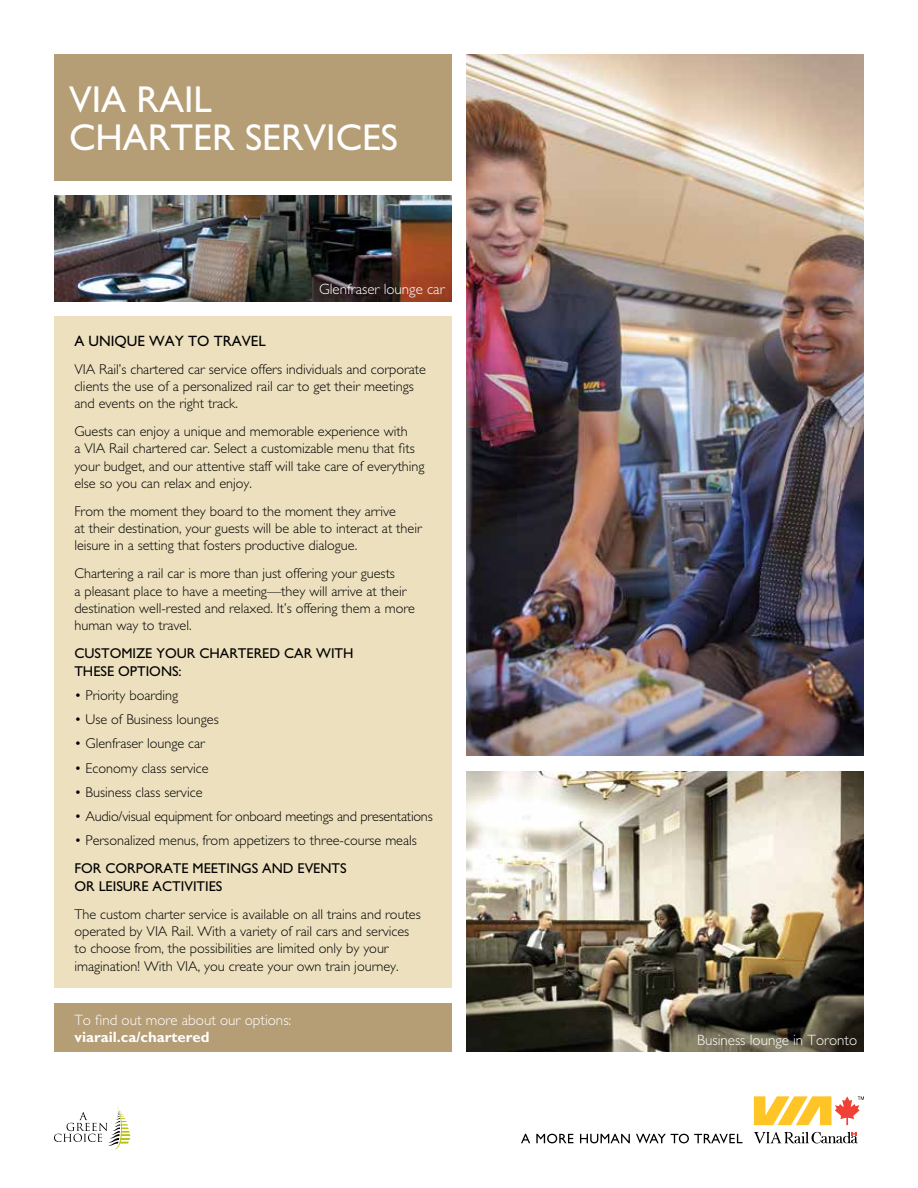
<style>
.page{position:relative;width:918px;height:1188px;background:#fff}
.page>*{position:absolute;margin:0;border:0;box-sizing:border-box;transform-origin:0 0}
.t1{font:37.5px/37.5px "VIA Gill Sans";color:#fff}
.t2{font:300 15px "VIA Gill Sans";color:#fff}
.t3{font:700 15px "VIA Gill Sans";color:#fff}
.t4{font:15px "VIA Gill Sans";color:#000}
.t5{font:300 14.25px/17.2px "VIA Gill Sans";color:#000}
.t6{font:14.25px/17.2px "VIA Gill Sans";color:#000}
</style>
<div class="page">
<img style="left:467px;top:54px;width:397px;height:702px">
<img style="left:467px;top:771px;width:397px;height:281px">
<div style="left:54px;top:54px;width:397px;height:126px;background:#b59d75"></div>
<img style="left:54px;top:195px;width:397px;height:106px">
<div style="left:54px;top:1003px;width:397px;height:49px;background:#b59d75"></div>
<div style="left:54px;top:316px;width:397px;height:672px;background:#ece0be"></div>
<svg style="left:54px;top:1106px;width:76px;height:44px"></svg>
<svg style="left:753px;top:1132px;width:105px;height:11px"></svg>
<svg style="left:754px;top:1096px;width:110px;height:29px"></svg>
<svg style="left:521px;top:1134px;width:9px;height:9px"></svg>
<svg style="left:536px;top:1134px;width:37px;height:9px"></svg>
<svg style="left:580px;top:1134px;width:50px;height:9px"></svg>
<svg style="left:636px;top:1134px;width:107px;height:9px"></svg>
<h1 class="t1" style="left:69px;top:81px;width:331px">VIA RAIL<br>CHARTER SERVICES</h1>
<p class="t2" style="left:319px;top:281px;width:127px">Glenfraser lounge car</p>
<p class="t4" style="left:74px;top:332px;width:193px">A UNIQUE WAY TO TRAVEL</p>
<p class="t5" style="left:74px;top:360px;width:353px">VIA Rail’s chartered car service offers individuals and corporate clients the use of a personalized rail car to get their meetings and events on the right track.</p>
<p class="t5" style="left:74px;top:423px;width:352px">Guests can enjoy a unique and memorable experience with<br>a VIA Rail chartered car. Select a customizable menu that fits your budget, and our attentive staff will take care of everything else so you can relax and enjoy.</p>
<p class="t5" style="left:74px;top:503px;width:349px">From the moment they board to the moment they arrive<br>at their destination, your guests will be able to interact at their leisure in a setting that fosters productive dialogue.</p>
<p class="t5" style="left:74px;top:565px;width:342px">Chartering a rail car is more than just offering your guests<br>a pleasant place to have a meeting—they will arrive at their destination well-rested and relaxed. It’s offering them a more human way to travel.</p>
<p class="t6" style="left:74px;top:645px;width:281px">CUSTOMIZE YOUR CHARTERED CAR WITH<br>THESE OPTIONS:</p>
<p class="t5" style="left:74px;top:687px;width:105px">• Priority boarding</p>
<p class="t5" style="left:74px;top:711px;width:146px">• Use of Business lounges</p>
<p class="t5" style="left:74px;top:735px;width:132px">• Glenfraser lounge car</p>
<p class="t5" style="left:74px;top:759px;width:136px">• Economy class service</p>
<p class="t5" style="left:74px;top:784px;width:130px">• Business class service</p>
<p class="t5" style="left:74px;top:808px;width:360px">• Audio/visual equipment for onboard meetings and presentations</p>
<p class="t5" style="left:74px;top:832px;width:344px">• Personalized menus, from appetizers to three-course meals</p>
<p class="t6" style="left:74px;top:860px;width:42px">FOR CORPORATE</p>
<p class="t6" style="left:193px;top:860px;width:9px">MEETIN</p>
<p class="t6" style="left:241px;top:860px;width:33px">GS AND</p>
<p class="t6" style="left:298px;top:860px;width:9px">EVENTS</p>
<p class="t6" style="left:74px;top:877px;width:33px">OR LEISURE</p>
<p class="t6" style="left:153px;top:877px;width:8px">ACTIVITIES</p>
<p class="t5" style="left:74px;top:906px;width:348px">The custom charter service is available on all trains and routes operated by VIA Rail. With a variety of rail cars and services to choose from, the possibilities are limited only by your imagination! With VIA, you create your own train journey.</p>
<p class="t2" style="left:74px;top:1011px;width:218px">To find out more about our options:</p>
<p class="t3" style="left:74px;top:1028px;width:137px">viarail.ca/chartered</p>
<p class="t2" style="left:697px;top:1032px;width:162px">Business lounge in Toronto</p>
</div>
